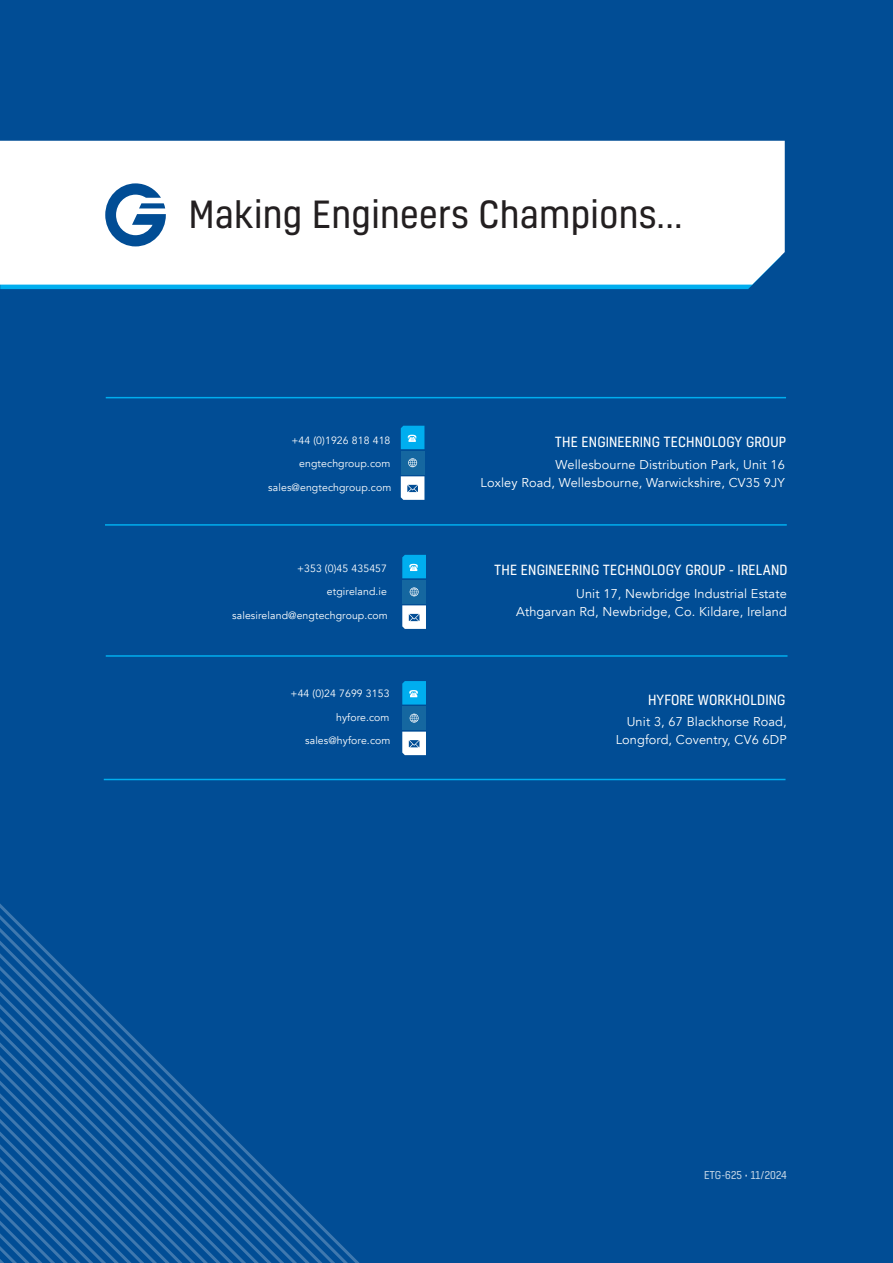
<style>
.page{position:relative;width:893px;height:1263px;background:#014d95}
.page>*{position:absolute;margin:0;border:0;box-sizing:border-box;transform-origin:0 0}
.t1{font:36px "Kelson";letter-spacing:.01em;color:#231f20}
.t2{font:13.5px "Kelson";letter-spacing:.01em;color:#fff}
.t3{font:12.75px "Avenir";letter-spacing:.01em;color:#fff}
.t4{font:10.5px "Avenir";letter-spacing:.01em;color:#fff}
.t5{font:10.5px "Kelson";letter-spacing:.005em;color:#fff}
</style>
<div class="page">
<svg style="left:0;top:903px;width:359px;height:360px"></svg>
<hr style="left:105px;top:524px;width:682px;height:2px;background:#00aeef">
<hr style="left:106px;top:397px;width:680px;height:1px;background:#00aeef">
<svg style="left:401px;top:476px;width:23px;height:24px"></svg>
<div style="left:401px;top:451px;width:23px;height:23px;background:#1567a0"></div>
<svg style="left:408px;top:458px;width:9px;height:9px"></svg>
<svg style="left:401px;top:426px;width:23px;height:23px"></svg>
<div style="left:402px;top:580px;width:24px;height:24px;background:#1567a0"></div>
<svg style="left:410px;top:587px;width:9px;height:9px"></svg>
<svg style="left:402px;top:555px;width:24px;height:23px"></svg>
<svg style="left:402px;top:605px;width:24px;height:24px"></svg>
<hr style="left:106px;top:655px;width:681px;height:2px;background:#00aeef">
<hr style="left:104px;top:779px;width:681px;height:1px;background:#00aeef">
<div style="left:402px;top:706px;width:24px;height:24px;background:#1567a0"></div>
<svg style="left:410px;top:714px;width:9px;height:9px"></svg>
<svg style="left:402px;top:681px;width:24px;height:23px"></svg>
<svg style="left:402px;top:732px;width:24px;height:23px"></svg>
<hr style="left:0;top:285px;width:752px;height:4px;background:#00aeef">
<div style="left:0;top:141px;width:785px;height:144px;background:#fff"></div>
<svg style="left:105px;top:183px;width:61px;height:63px"></svg>
<p class="t1" style="left:189px;top:191px;width:496px">Making Engineers Champions...</p>
<p class="t4" style="left:291px;top:434px;width:100px">+44 (0)1926 818 418</p>
<p class="t4" style="left:299px;top:457px;width:93px">engtechgroup.com</p>
<p class="t4" style="left:268px;top:481px;width:125px">sales@engtechgroup.com</p>
<p class="t4" style="left:297px;top:562px;width:92px">+353 (0)45 435457</p>
<p class="t4" style="left:327px;top:586px;width:62px">etgireland.ie</p>
<p class="t4" style="left:232px;top:609px;width:157px">salesireland@engtechgroup.com</p>
<p class="t4" style="left:291px;top:687px;width:100px">+44 (0)24 7699 3153</p>
<p class="t4" style="left:336px;top:711px;width:55px">hyfore.com</p>
<p class="t4" style="left:305px;top:734px;width:87px">sales@hyfore.com</p>
<p class="t2" style="left:555px;top:433px;width:233px">THE ENGINEERING TECHNOLOGY GROUP</p>
<p class="t3" style="left:556px;top:457px;width:231px">Wellesbourne Distribution Park, Unit 16</p>
<p class="t3" style="left:481px;top:475px;width:306px">Loxley Road, Wellesbourne, Warwickshire, CV35 9JY</p>
<p class="t2" style="left:494px;top:561px;width:295px">THE ENGINEERING TECHNOLOGY GROUP - IRELAND</p>
<p class="t3" style="left:576px;top:586px;width:212px">Unit 17, Newbridge Industrial Estate</p>
<p class="t3" style="left:516px;top:604px;width:272px">Athgarvan Rd, Newbridge, Co. Kildare, Ireland</p>
<p class="t2" style="left:648px;top:691px;width:139px">HYFORE WORKHOLDING</p>
<p class="t3" style="left:627px;top:714px;width:161px">Unit 3, 67 Blackhorse Road,</p>
<p class="t3" style="left:616px;top:732px;width:172px">Longford, Coventry, CV6 6DP</p>
<p class="t5" style="left:704px;top:1168px;width:84px">ETG-625 • 11/2024</p>
</div>
